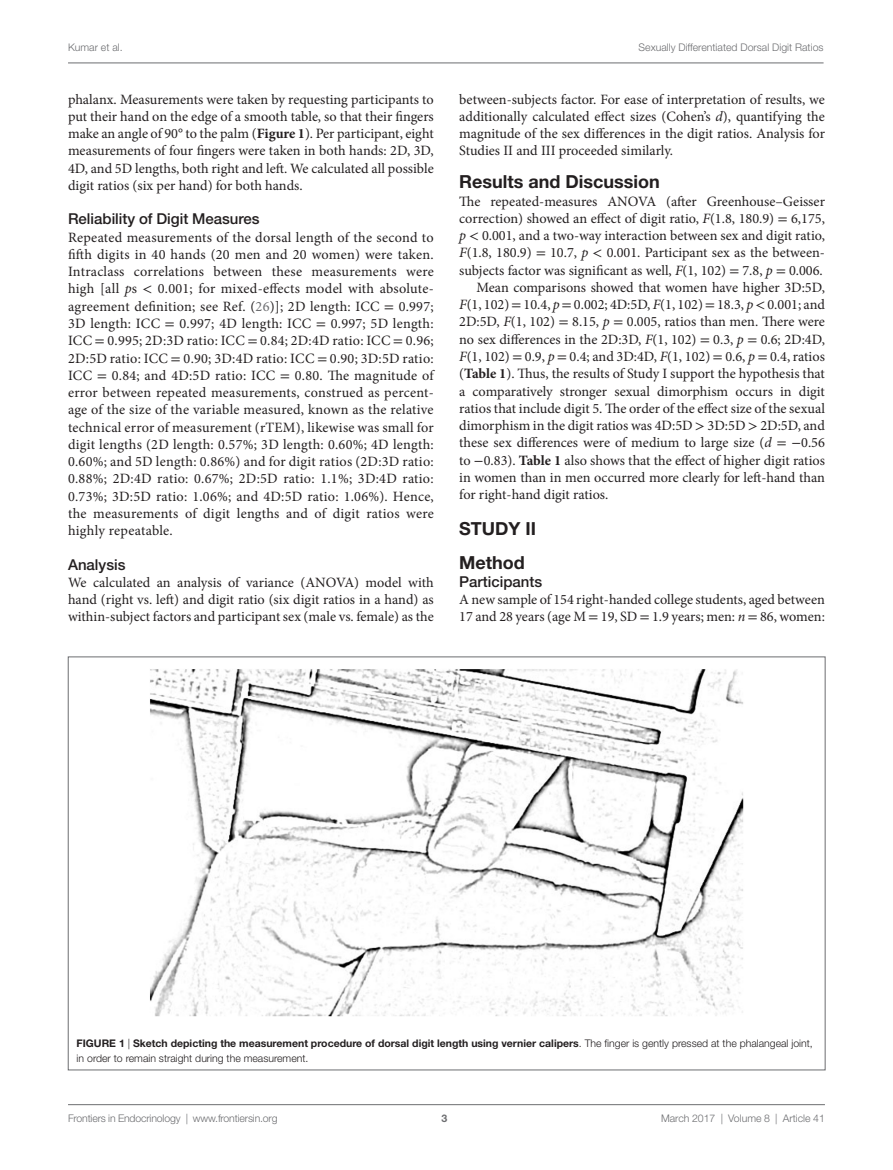
<style>
.page{position:relative;width:893px;height:1170px;background:#fff}
.page>*{position:absolute;margin:0;border:0;box-sizing:border-box;transform-origin:0 0}
.t1{font:700 18px/33.8px "Helvetica Neue LT Std";color:#231f20}
.t2{font:500 15px "Helvetica Neue LT Std";color:#231f20}
.t3{font:14.25px/17.2px "Minion Pro";color:#231f20;text-align:justify}
.t4{font:300 10.5px/14.2px "Helvetica Neue LT Std";color:#231f20}
.t5{font:300 10.5px "Helvetica Neue LT Std";color:#6c6d70}
.t6{font:700 10.5px "Helvetica Neue LT Std";color:#6c6d70}
.s1{font-weight:700}
.s2{font-style:italic}
.s3{font-family:"STIX General"}
.s4{color:#6c6d70}
</style>
<div class="page">
<img style="left:150px;top:669px;width:594px;height:348px">
<hr style="left:68px;top:1104px;width:757px;height:1px;background:#6c6d70">
<hr style="left:68px;top:63px;width:755px;height:1px;background:#6c6d70">
<p class="t5" style="left:68px;top:41px;width:56px">Kumar et al.</p>
<p class="t5" style="left:639px;top:41px;width:186px">Sexually Differentiated Dorsal Digit Ratios</p>
<p class="t3" style="left:68px;top:90px;width:367px">phalanx. Measurements were taken by requesting participants to put their hand on the edge of a smooth table, so that their fingers make an angle of 90° to the palm (<span class="s1">Figure 1</span>). Per participant, eight measurements of four fingers were taken in both hands: 2D, 3D, 4D, and 5D lengths, both right and left. We calculated all possible digit ratios (six per hand) for both hands.</p>
<p class="t2" style="left:68px;top:210px;width:193px">Reliability of Digit Measures</p>
<p class="t3" style="left:68px;top:228px;width:367px">Repeated measurements of the dorsal length of the second to fifth digits in 40 hands (20 men and 20 women) were taken.<br>Intraclass correlations between these measurements were high [all <span class="s2">p</span>s <span class="s3">&lt;</span> 0.001; for mixed-effects model with absolute&shy;agreement definition; see Ref. (<span class="s4">26</span>)]; 2D length: ICC <span class="s3">=</span> 0.997; 3D length: ICC <span class="s3">=</span> 0.997; 4D length: ICC <span class="s3">=</span> 0.997; 5D length:<br>ICC <span class="s3">=</span> 0.995; 2D:3D ratio: ICC <span class="s3">=</span> 0.84; 2D:4D ratio: ICC <span class="s3">=</span> 0.96; 2D:5D ratio: ICC <span class="s3">=</span> 0.90; 3D:4D ratio: ICC <span class="s3">=</span> 0.90; 3D:5D ratio:<br>ICC <span class="s3">=</span> 0.84; and 4D:5D ratio: ICC <span class="s3">=</span> 0.80. The magnitude of error between repeated measurements, construed as percent&shy;age of the size of the variable measured, known as the relative technical error of measurement (rTEM), likewise was small for digit lengths (2D length: 0.57%; 3D length: 0.60%; 4D length:<br>0.60%; and 5D length: 0.86%) and for digit ratios (2D:3D ratio:<br>0.88%; 2D:4D ratio: 0.67%; 2D:5D ratio: 1.1%; 3D:4D ratio:<br>0.73%; 3D:5D ratio: 1.06%; and 4D:5D ratio: 1.06%). Hence, the measurements of digit lengths and of digit ratios were highly repeatable.</p>
<p class="t2" style="left:68px;top:555px;width:59px">Analysis</p>
<p class="t3" style="left:68px;top:573px;width:367px">We calculated an analysis of variance (ANOVA) model with hand (right vs. left) and digit ratio (six digit ratios in a hand) as within-subject factors and participant sex (male vs. female) as the</p>
<p class="t3" style="left:459px;top:90px;width:367px">between-subjects factor. For ease of interpretation of results, we additionally calculated effect sizes (Cohen’s <span class="s2">d</span>), quantifying the magnitude of the sex differences in the digit ratios. Analysis for Studies II and III proceeded similarly.</p>
<p class="t1" style="left:459px;top:165px;width:202px">Results and Discussion</p>
<p class="t3" style="left:459px;top:192px;width:367px">The repeated-measures ANOVA (after Greenhouse–Geisser</p>
<p class="t3" style="left:459px;top:210px;width:367px">correction) showed an effect of digit ratio, <span class="s2">F</span>(1.8, 180.9) <span class="s3">=</span> 6,175,</p>
<p class="t3" style="left:459px;top:227px;width:367px"><span class="s2">p</span> <span class="s3">&lt;</span> 0.001, and a two-way interaction between sex and digit ratio,</p>
<p class="t3" style="left:459px;top:244px;width:367px"><span class="s2">F</span>(1.8, 180.9) <span class="s3">=</span> 10.7, <span class="s2">p</span> <span class="s3">&lt;</span> 0.001. Participant sex as the between-</p>
<p class="t3" style="left:459px;top:261px;width:365px">subjects factor was significant as well, <span class="s2">F</span>(1, 102) <span class="s3">=</span> 7.8, <span class="s2">p</span> <span class="s3">=</span> 0.006.</p>
<p class="t3" style="left:476px;top:279px;width:350px">Mean comparisons showed that women have higher 3D:5D,</p>
<p class="t3" style="left:459px;top:296px;width:367px"><span class="s2">F</span>(1, 102) <span class="s3">=</span> 10.4, <span class="s2">p</span> <span class="s3">=</span> 0.002; 4D:5D, <span class="s2">F</span>(1, 102) <span class="s3">=</span> 18.3, <span class="s2">p</span> <span class="s3">&lt;</span> 0.001; and</p>
<p class="t3" style="left:459px;top:313px;width:367px">2D:5D, <span class="s2">F</span>(1, 102) <span class="s3">=</span> 8.15, <span class="s2">p</span> <span class="s3">=</span> 0.005, ratios than men. There were</p>
<p class="t3" style="left:459px;top:330px;width:367px">no sex differences in the 2D:3D, <span class="s2">F</span>(1, 102) <span class="s3">=</span> 0.3, <span class="s2">p</span> <span class="s3">=</span> 0.6; 2D:4D,</p>
<p class="t3" style="left:459px;top:348px;width:367px"><span class="s2">F</span>(1, 102) <span class="s3">=</span> 0.9, <span class="s2">p</span> <span class="s3">=</span> 0.4; and 3D:4D, <span class="s2">F</span>(1, 102) <span class="s3">=</span> 0.6, <span class="s2">p</span> <span class="s3">=</span> 0.4, ratios</p>
<p class="t3" style="left:459px;top:365px;width:367px">(<span class="s1">Table 1</span>). Thus, the results of Study I support the hypothesis that</p>
<p class="t3" style="left:459px;top:382px;width:367px">a comparatively stronger sexual dimorphism occurs in digit</p>
<p class="t3" style="left:459px;top:399px;width:367px">ratios that include digit 5. The order of the effect size of the sexual</p>
<p class="t3" style="left:459px;top:417px;width:367px">dimorphism in the digit ratios was 4D:5D <span class="s3">&gt;</span> 3D:5D <span class="s3">&gt;</span> 2D:5D, and</p>
<p class="t3" style="left:459px;top:434px;width:367px">these sex differences were of medium to large size (<span class="s2">d</span> <span class="s3">= −</span>0.56</p>
<p class="t3" style="left:459px;top:451px;width:367px">to <span class="s3">−</span>0.83). <span class="s1">Table 1</span> also shows that the effect of higher digit ratios</p>
<p class="t3" style="left:459px;top:469px;width:367px">in women than in men occurred more clearly for left-hand than</p>
<p class="t3" style="left:459px;top:486px;width:151px">for right-hand digit ratios.</p>
<p class="t1" style="left:459px;top:511px;width:72px">STUDY II<br>Method</p>
<p class="t2" style="left:459px;top:572px;width:85px">Participants</p>
<p class="t3" style="left:459px;top:591px;width:367px">A new sample of 154 right-handed college students, aged between<br>17 and 28 years (age M <span class="s3">=</span> 19, SD <span class="s3">=</span> 1.9 years; men: <span class="s2">n</span> <span class="s3">=</span> 86, women:</p>
<p class="t4" style="left:77px;top:1036px;width:738px"><span class="s1">Figure 1</span> | <span class="s1">Sketch depicting the measurement procedure of dorsal digit length using vernier calipers</span>. The finger is gently pressed at the phalangeal joint, in order to remain straight during the measurement.</p>
<p class="t5" style="left:68px;top:1111px;width:211px">Frontiers in Endocrinology | www.frontiersin.org</p>
<p class="t5" style="left:661px;top:1111px;width:165px">March 2017 | Volume 8 | Article 41</p>
<p class="t6" style="left:441px;top:1111px;width:7px">3</p>
</div>
